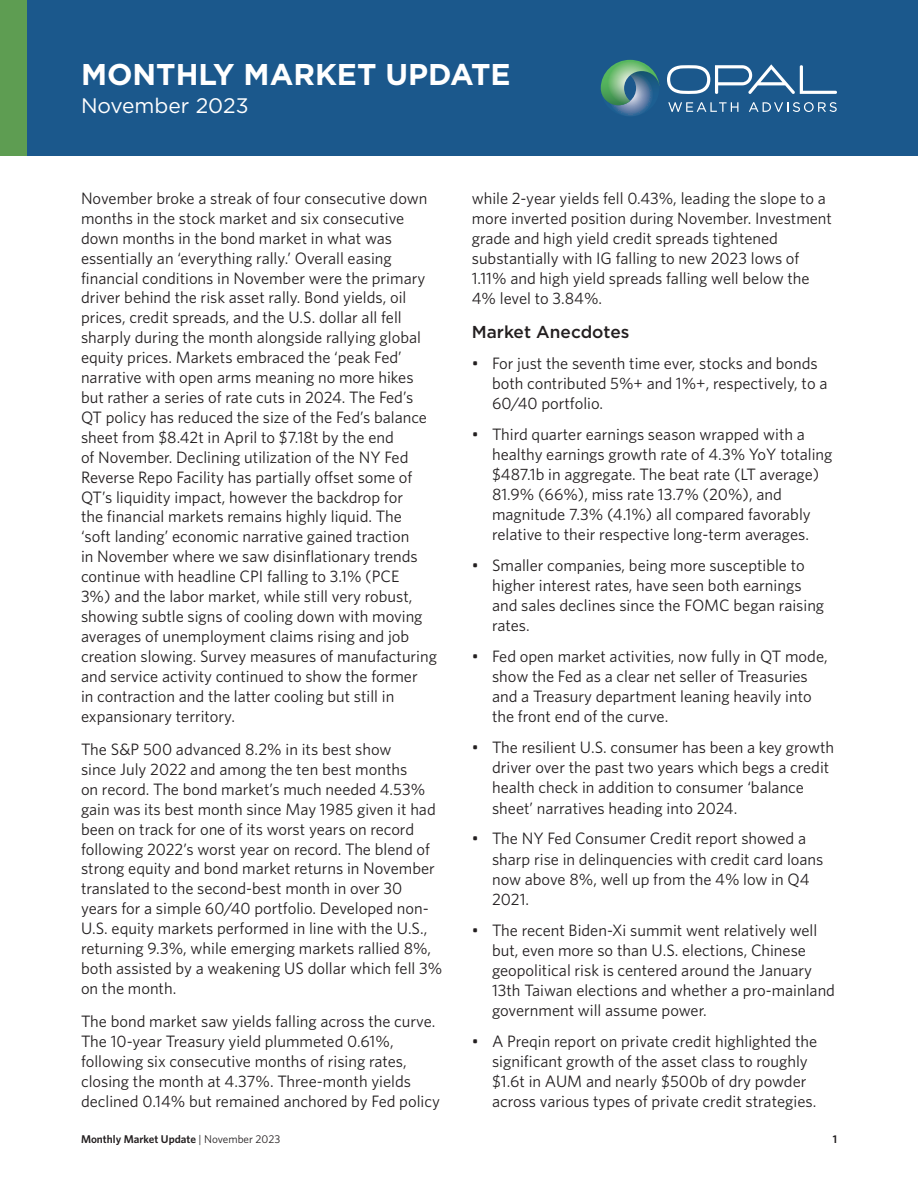
<style>
.page{position:relative;width:918px;height:1188px;background:#fff}
.page>*{position:absolute;margin:0;border:0;box-sizing:border-box;transform-origin:0 0}
.t1{font:700 30px "Gotham";color:#fff}
.Date{font:21px "Gotham";color:#fff}
.Body_Text{font:500 17.25px "Gotham";color:#231f20}
.Body_Text-2{font:16.5px/20px "Whitney";color:#231f20}
.t2{font:600 11.25px "Whitney";color:#231f20}
.s1{font-weight:400}
</style>
<div class="page">
<div style="left:0;top:0;width:918px;height:155px;background:#1b588c"></div>
<svg style="left:668px;top:102px;width:70px;height:10px"></svg>
<svg style="left:749px;top:102px;width:88px;height:10px"></svg>
<svg style="left:667px;top:64px;width:170px;height:30px"></svg>
<svg style="left:601px;top:60px;width:58px;height:56px"></svg>
<div style="left:0;top:0;width:27px;height:155px;background:#5e9d52"></div>
<p class="t1" style="left:81px;top:54px;width:431px">MONTHLY MARKET UPDATE</p>
<p class="Date" style="left:81px;top:92px;width:169px">November 2023</p>
<p class="Body_Text-2" style="left:81px;top:188px;width:358px">November broke a streak of four consecutive down months in the stock market and six consecutive down months in the bond market in what was essentially an ‘everything rally.’ Overall easing financial conditions in November were the primary driver behind the risk asset rally. Bond yields, oil prices, credit spreads, and the U.S. dollar all fell sharply during the month alongside rallying global equity prices. Markets embraced the ‘peak Fed’ narrative with open arms meaning no more hikes but rather a series of rate cuts in 2024. The Fed’s QT policy has reduced the size of the Fed’s balance sheet from $8.42t in April to $7.18t by the end<br>of November. Declining utilization of the NY Fed Reverse Repo Facility has partially offset some of QT’s liquidity impact, however the backdrop for<br>the financial markets remains highly liquid. The<br>‘soft landing’ economic narrative gained traction<br>in November where we saw disinflationary trends continue with headline CPI falling to 3.1% (PCE<br>3%) and the labor market, while still very robust, showing subtle signs of cooling down with moving averages of unemployment claims rising and job creation slowing. Survey measures of manufacturing and service activity continued to show the former<br>in contraction and the latter cooling but still in expansionary territory.</p>
<p class="Body_Text-2" style="left:81px;top:739px;width:363px">The S&amp;P 500 advanced 8.2% in its best show<br>since July 2022 and among the ten best months<br>on record. The bond market’s much needed 4.53% gain was its best month since May 1985 given it had been on track for one of its worst years on record following 2022’s worst year on record. The blend of strong equity and bond market returns in November translated to the second-best month in over 30 years for a simple 60/40 portfolio. Developed non-U.S. equity markets performed in line with the U.S., returning 9.3%, while emerging markets rallied 8%, both assisted by a weakening US dollar which fell 3% on the month.</p>
<p class="Body_Text-2" style="left:81px;top:1011px;width:361px">The bond market saw yields falling across the curve.<br>The 10-year Treasury yield plummeted 0.61%, following six consecutive months of rising rates, closing the month at 4.37%. Three-month yields declined 0.14% but remained anchored by Fed policy</p>
<p class="Body_Text-2" style="left:472px;top:188px;width:362px">while 2-year yields fell 0.43%, leading the slope to a more inverted position during November. Investment grade and high yield credit spreads tightened substantially with IG falling to new 2023 lows of 1.11% and high yield spreads falling well below the 4% level to 3.84%.</p>
<p class="Body_Text" style="left:472px;top:320px;width:159px">Market Anecdotes</p>
<p class="Body_Text-2" style="left:492px;top:353px;width:337px;text-indent:-20px">• For just the seventh time ever, stocks and bonds both contributed 5%+ and 1%+, respectively, to a<br>60/40 portfolio.</p>
<p class="Body_Text-2" style="left:492px;top:424px;width:342px;text-indent:-20px">• Third quarter earnings season wrapped with a healthy earnings growth rate of 4.3% YoY totaling $487.1b in aggregate. The beat rate (LT average)<br>81.9% (66%), miss rate 13.7% (20%), and magnitude 7.3% (4.1%) all compared favorably relative to their respective long-term averages.</p>
<p class="Body_Text-2" style="left:492px;top:555px;width:334px;text-indent:-20px">• Smaller companies, being more susceptible to higher interest rates, have seen both earnings and sales declines since the FOMC began raising rates.</p>
<p class="Body_Text-2" style="left:492px;top:646px;width:337px;text-indent:-20px">• Fed open market activities, now fully in QT mode, show the Fed as a clear net seller of Treasuries and a Treasury department leaning heavily into the front end of the curve.</p>
<p class="Body_Text-2" style="left:492px;top:737px;width:344px;text-indent:-20px">• The resilient U.S. consumer has been a key growth driver over the past two years which begs a credit health check in addition to consumer ‘balance sheet’ narratives heading into 2024.</p>
<p class="Body_Text-2" style="left:492px;top:828px;width:333px;text-indent:-20px">• The NY Fed Consumer Credit report showed a sharp rise in delinquencies with credit card loans now above 8%, well up from the 4% low in Q4<br>2021.</p>
<p class="Body_Text-2" style="left:492px;top:919px;width:345px;text-indent:-20px">• The recent Biden-Xi summit went relatively well but, even more so than U.S. elections, Chinese geopolitical risk is centered around the January 13th Taiwan elections and whether a pro-mainland government will assume power.</p>
<p class="Body_Text-2" style="left:492px;top:1031px;width:327px;text-indent:-20px">• A Preqin report on private credit highlighted the significant growth of the asset class to roughly $1.6t in AUM and nearly $500b of dry powder across various types of private credit strategies.</p>
<p class="t2" style="left:81px;top:1132px;width:201px">Monthly Market Update <span class="s1">| November 2023</span></p>
<p class="t2" style="left:833px;top:1132px;width:6px">1</p>
</div>
